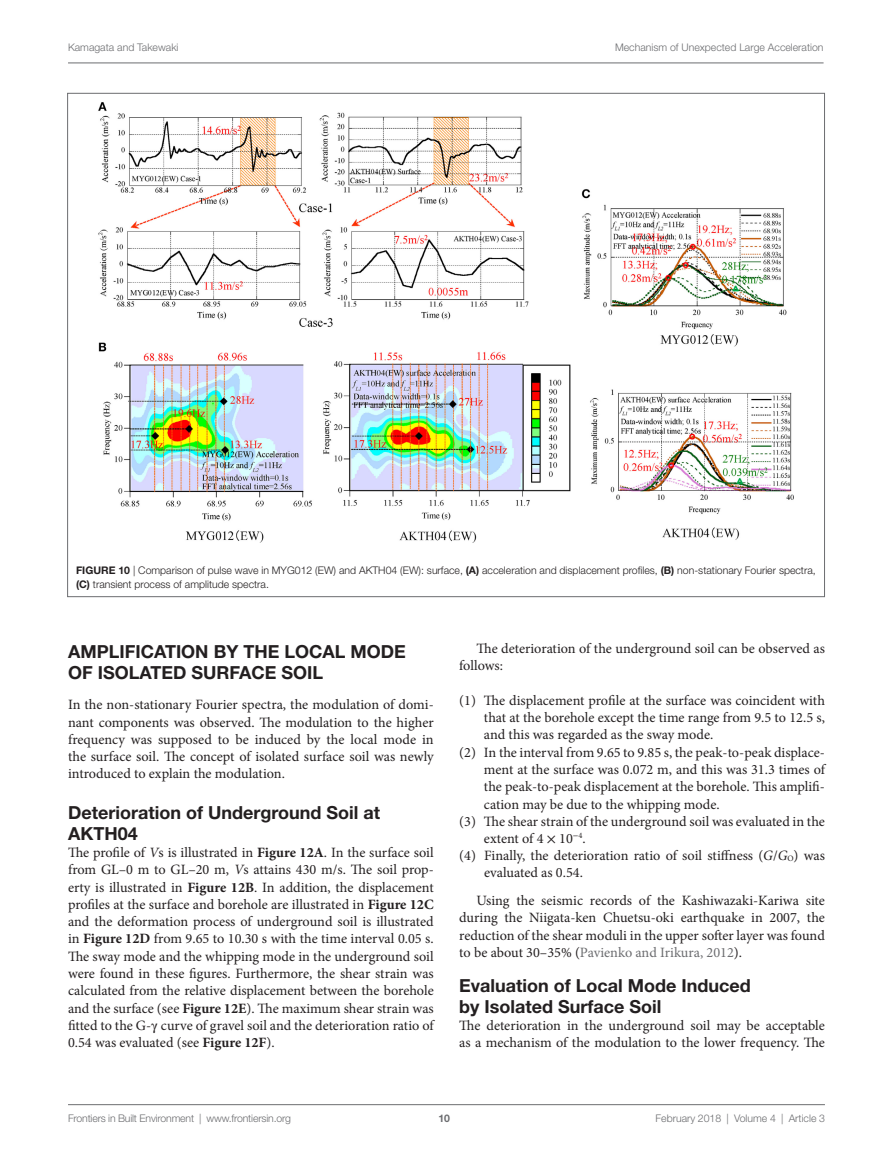
<style>
.page{position:relative;width:893px;height:1170px;background:#fff}
.page>*{position:absolute;margin:0;border:0;box-sizing:border-box;transform-origin:0 0}
.t1{font:700 18px/21px "Helvetica Neue LT Std";color:#231f20}
.t2{font:14.25px/17.2px "Minion Pro";color:#231f20;text-align:justify}
.t3{font:300 10.5px/14.2px "Helvetica Neue LT Std";color:#231f20}
.t4{font:300 10.5px "Helvetica Neue LT Std";color:#6c6d70}
.t5{font:700 10.5px "Helvetica Neue LT Std";color:#6c6d70}
.s1{font-weight:700}
.s2{font-style:italic}
.s3{font-family:"STIX General"}
.s4{color:#6c6d70}
</style>
<div class="page">
<hr style="left:68px;top:63px;width:756px;height:1px;background:#6c6d70">
<hr style="left:68px;top:1104px;width:757px;height:1px;background:#6c6d70">
<img style="left:98px;top:102px;width:696px;height:441px">
<p class="t4" style="left:68px;top:41px;width:112px">Kamagata and Takewaki</p>
<p class="t4" style="left:615px;top:41px;width:210px">Mechanism of Unexpected Large Acceleration</p>
<p class="t3" style="left:76px;top:563px;width:741px"><span class="s1">Figure 10</span> | Comparison of pulse wave in MYG012 (EW) and AKTH04 (EW): surface, <span class="s1">(A)</span> acceleration and displacement profiles, <span class="s1">(B)</span> non-stationary Fourier spectra, <span class="s1">(C)</span> transient process of amplitude spectra.</p>
<p class="t1" style="left:68px;top:641px;width:254px">AMPLI FICATION BY THE LOCAL</p>
<p class="t1" style="left:350px;top:641px;width:55px">MODE</p>
<p class="t1" style="left:68px;top:662px;width:185px">OF ISOLATED SURFACE</p>
<p class="t1" style="left:281px;top:662px;width:34px">SOIL</p>
<p class="t2" style="left:68px;top:696px;width:367px">In the non-stationary Fourier spectra, the modulation of domi&shy;nant components was observed. The modulation to the higher frequency was supposed to be induced by the local mode in the surface soil. The concept of isolated surface soil was newly introduced to explain the modulation.</p>
<p class="t1" style="left:68px;top:801px;width:313px">Deterioration of Underground Soil at<br>AKTH04</p>
<p class="t2" style="left:68px;top:843px;width:367px">The profile of <span class="s2">V</span>s is illustrated in <span class="s1">Figure 12A</span>. In the surface soil from GL–0 m to GL–20 m, <span class="s2">V</span>s attains 430 m/s. The soil prop&shy;erty is illustrated in <span class="s1">Figure 12B</span>. In addition, the displacement profiles at the surface and borehole are illustrated in <span class="s1">Figure 12C </span>and the deformation process of underground soil is illustrated in <span class="s1">Figure 12D</span> from 9.65 to 10.30 s with the time interval 0.05 s.<br>The sway mode and the whipping mode in the underground soil were found in these figures. Furthermore, the shear strain was calculated from the relative displacement between the borehole and the surface (see <span class="s1">Figure 12E</span>). The maximum shear strain was fitted to the G-<span class="s3">γ</span> curve of gravel soil and the deterioration ratio of 0.54 was evaluated (see <span class="s1">Figure 12F</span>).</p>
<p class="t2" style="left:459px;top:640px;width:367px;text-indent:17px">The deterioration of the underground soil can be observed as follows:</p>
<p class="t2" style="left:459px;top:691px;width:367px">(1) The displacement profile at the surface was coincident with</p>
<p class="t2" style="left:484px;top:709px;width:342px">that at the borehole except the time range from 9.5 to 12.5 s,</p>
<p class="t2" style="left:484px;top:726px;width:231px">and this was regarded as the sway mode.</p>
<p class="t2" style="left:459px;top:743px;width:367px">(2) In the interval from 9.65 to 9.85 s, the peak-to-peak displace-</p>
<p class="t2" style="left:484px;top:760px;width:342px">ment at the surface was 0.072 m, and this was 31.3 times of</p>
<p class="t2" style="left:484px;top:778px;width:342px">the peak-to-peak displacement at the borehole. This amplifi-</p>
<p class="t2" style="left:484px;top:795px;width:237px">cation may be due to the whipping mode.</p>
<p class="t2" style="left:459px;top:812px;width:367px">(3) The shear strain of the underground soil was evaluated in the</p>
<p class="t2" style="left:484px;top:829px;width:103px">extent of 4 <span class="s3">×</span> 10<sup>−</sup><sup>4</sup>.</p>
<p class="t2" style="left:459px;top:847px;width:367px">(4) Finally, the deterioration ratio of soil stiffness (<span class="s2">G</span>/<span class="s2">G</span><sub>O</sub>) was</p>
<p class="t2" style="left:484px;top:864px;width:100px">evaluated as 0.54.</p>
<p class="t2" style="left:459px;top:892px;width:367px;text-indent:17px">Using the seismic records of the Kashiwazaki-Kariwa site during the Niigata-ken Chuetsu-oki earthquake in 2007, the reduction of the shear moduli in the upper softer layer was found to be about 30–35% (<span class="s4">Pavienko and Irikura, 2012</span>).</p>
<p class="t1" style="left:459px;top:974px;width:293px">Evaluation of Local Mode Induced by Isolated Surface Soil</p>
<p class="t2" style="left:459px;top:1016px;width:367px">The deterioration in the underground soil may be acceptable as a mechanism of the modulation to the lower frequency. The</p>
<p class="t4" style="left:68px;top:1111px;width:225px">Frontiers in Built Environment | www.frontiersin.org</p>
<p class="t4" style="left:656px;top:1111px;width:171px">February 2018 | Volume 4 | Article 3</p>
<p class="t5" style="left:439px;top:1111px;width:13px">10</p>
</div>
